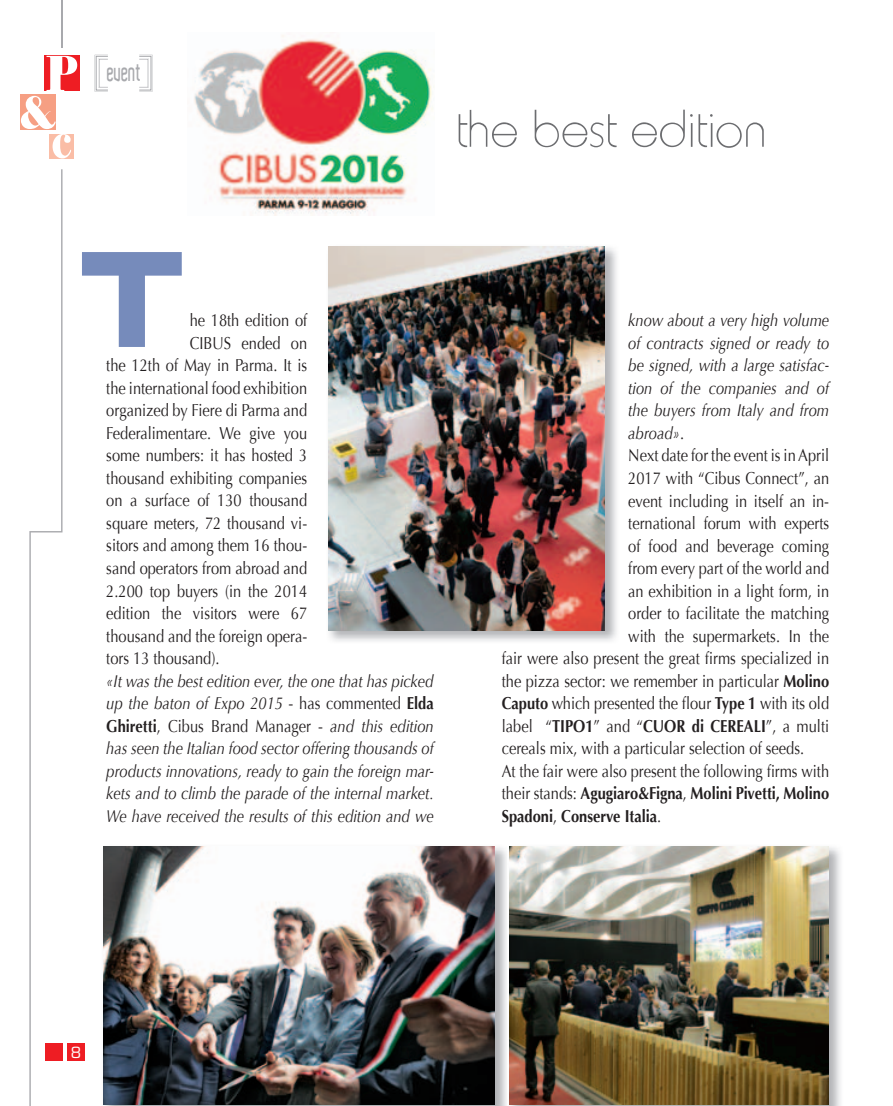
<style>
.page{position:relative;width:893px;height:1106px;background:#fff}
.page>*{position:absolute;margin:0;border:0;box-sizing:border-box;transform-origin:0 0}
.t1{font:131px "Eurostile Bold Extended Two";color:#768bbb;scale:.9 1}
.t2{font:100 54px "Hammer";color:#6c6d70}
.t3{font:600 25.5px "Aldo";letter-spacing:-.01em;color:#a8a9ad;scale:.68 1}
.t4{font:17.25px "Optima";color:#231f20;scale:.85 1}
.t5{font:italic 17.25px/22.5px "Optima";color:#231f20;text-align:justify;scale:.85 1}
.t6{font:700 17.25px "Optima";color:#231f20;scale:.85 1}
.t7{font:15px "Eurostile";color:#fff}
.s1{font-style:normal}
.s2{font-weight:700;font-style:normal}
.s3{font-weight:700}
.s4{font-weight:400}
</style>
<div class="page">
<svg style="left:139px;top:55px;width:14px;height:37px"></svg>
<svg style="left:95px;top:55px;width:13px;height:37px"></svg>
<div style="left:67px;top:1044px;width:17px;height:17px;background:#ee1d23"></div>
<hr style="left:61px;top:0;width:1px;height:48px;background:#a8a9ad">
<svg style="left:29px;top:169px;width:34px;height:937px"></svg>
<div style="left:44px;top:56px;width:35px;height:35px;background:#ee1d23"></div>
<svg style="left:21px;top:56px;width:56px;height:102px"></svg>
<img style="left:194px;top:35px;width:239px;height:180px">
<img style="left:103px;top:846px;width:738px;height:260px">
<img style="left:103px;top:846px;width:391px;height:258px">
<img style="left:507px;top:846px;width:1px;height:260px">
<img style="left:509px;top:846px;width:320px;height:258px">
<img style="left:328px;top:246px;width:289px;height:395px">
<img style="left:328px;top:247px;width:277px;height:383px">
<h3 class="t3" style="left:107px;top:59px;width:52px">event</h3>
<h2 class="t2" style="left:456px;top:98px;width:312px">the best edition</h2>
<h1 class="t1" style="left:79px;top:252px;width:118px">T</h1>
<p class="t4" style="left:190px;top:310px;width:140px">he 18th edition of</p>
<p class="t4" style="left:190px;top:333px;width:140px">CIBUS ended on</p>
<p class="t4" style="left:106px;top:355px;width:238px">the 12th of May in Parma. It is</p>
<p class="t4" style="left:106px;top:378px;width:238px">the international food exhibition</p>
<p class="t4" style="left:106px;top:400px;width:238px">organized by Fiere di Parma and</p>
<p class="t4" style="left:106px;top:423px;width:238px">Federalimentare. We give you</p>
<p class="t4" style="left:106px;top:445px;width:238px">some numbers: it has hosted 3</p>
<p class="t4" style="left:106px;top:468px;width:238px">thousand exhibiting companies</p>
<p class="t4" style="left:106px;top:490px;width:238px">on a surface of 130 thousand</p>
<p class="t4" style="left:106px;top:513px;width:238px">square meters, 72 thousand vi-</p>
<p class="t4" style="left:106px;top:535px;width:238px">sitors and among them 16 thou-</p>
<p class="t4" style="left:106px;top:558px;width:238px">sand operators from abroad and</p>
<p class="t4" style="left:106px;top:580px;width:238px">2.200 top buyers (in the 2014</p>
<p class="t4" style="left:106px;top:603px;width:238px">edition the visitors were 67</p>
<p class="t4" style="left:106px;top:625px;width:238px">thousand and the foreign opera-</p>
<p class="t4" style="left:106px;top:648px;width:135px">tors 13 thousand).</p>
<p class="t5" style="left:106px;top:669px;width:387px">«It was the best edition ever, the one that has picked up the baton of Expo 2015 <span class="s1">- has commented</span> <span class="s2">Elda Ghiretti</span><span class="s1">, Cibus Brand Manager -</span> and this edition has seen the Italian food sector offering thousands of products innovations, ready to gain the foreign mar&shy;kets and to climb the parade of the internal market.<br>We have received the results of this edition and we</p>
<p class="t5" style="left:628px;top:309px;width:238px">know about a very high volume</p>
<p class="t5" style="left:628px;top:332px;width:238px">of contracts signed or ready to</p>
<p class="t5" style="left:628px;top:354px;width:238px">be signed, with a large satisfac-</p>
<p class="t5" style="left:628px;top:377px;width:238px">tion of the companies and of</p>
<p class="t5" style="left:628px;top:399px;width:238px">the buyers from Italy and from</p>
<p class="t5" style="left:628px;top:422px;width:67px">abroad»<span class="s1">.</span></p>
<p class="t4" style="left:628px;top:445px;width:238px">Next date for the event is in April</p>
<p class="t4" style="left:628px;top:468px;width:238px">2017 with “Cibus Connect”, an</p>
<p class="t4" style="left:628px;top:490px;width:238px">event including in itself an in-</p>
<p class="t4" style="left:628px;top:513px;width:238px">ternational forum with experts</p>
<p class="t4" style="left:628px;top:535px;width:238px">of food and beverage coming</p>
<p class="t4" style="left:628px;top:558px;width:238px">from every part of the world and</p>
<p class="t4" style="left:628px;top:580px;width:238px">an exhibition in a light form, in</p>
<p class="t4" style="left:628px;top:603px;width:238px">order to facilitate the matching</p>
<p class="t4" style="left:628px;top:625px;width:238px">with the supermarkets. In the</p>
<p class="t4" style="left:502px;top:648px;width:387px">fair were also present the great firms specialized in</p>
<p class="t4" style="left:502px;top:670px;width:387px">the pizza sector: we remember in particular <span class="s3">Molino</span></p>
<p class="t4" style="left:502px;top:693px;width:387px"><span class="s3">Caputo</span> which presented the flour <span class="s3">Type 1</span> with its old</p>
<p class="t4" style="left:502px;top:715px;width:387px">label “<span class="s3">TIPO1</span>” and “<span class="s3">CUOR di CEREALI</span>”, a multi</p>
<p class="t4" style="left:502px;top:738px;width:357px">cereals mix, with a particular selection of seeds.</p>
<p class="t4" style="left:502px;top:760px;width:387px">At the fair were also present the following firms with</p>
<p class="t6" style="left:502px;top:783px;width:387px"><span class="s4">their stands:</span> Agugiaro&amp;Figna<span class="s4">,</span> Molini Pivetti, Molino</p>
<p class="t6" style="left:502px;top:805px;width:189px">Spadoni<span class="s4">,</span> Conserve Italia<span class="s4">.</span></p>
<p class="t7" style="left:71px;top:1047px;width:12px">8</p>
</div>
